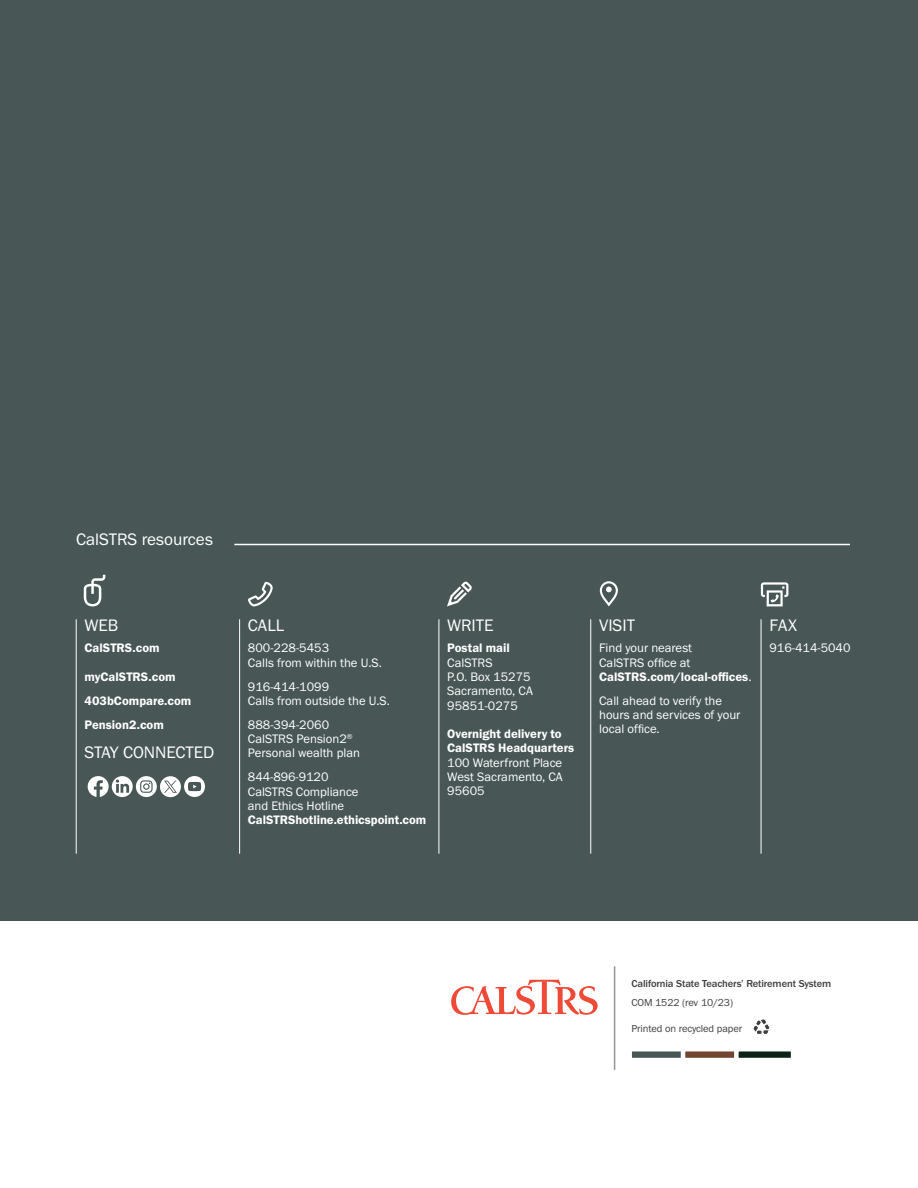
<style>
.page{position:relative;width:918px;height:1188px;background:#fff}
.page>*{position:absolute;margin:0;border:0;box-sizing:border-box;transform-origin:0 0}
.t1{font:17.25px "Franklin Gothic URW Boo";color:#fff}
.t2{font:12.75px/14.2px "Franklin Gothic URW Boo";color:#fff}
.t3{font:12.75px "Franklin Gothic URW Dem";color:#fff}
.t4{font:500 10.5px "Franklin Gothic URW";letter-spacing:-.01em;color:#3e3e3f}
.t5{font:10.5px "Franklin Gothic URW Boo";letter-spacing:-.01em;color:#3e3e3f}
.s1{font-family:"Franklin Gothic URW Dem"}
</style>
<div class="page">
<div style="left:0;top:0;width:918px;height:920px;background:#485756"></div>
<hr style="left:76px;top:619px;width:1px;height:235px;background:#fff">
<hr style="left:239px;top:619px;width:1px;height:235px;background:#fff">
<hr style="left:439px;top:619px;width:1px;height:235px;background:#fff">
<hr style="left:591px;top:619px;width:1px;height:235px;background:#fff">
<hr style="left:761px;top:619px;width:1px;height:235px;background:#fff">
<hr style="left:234px;top:544px;width:616px;height:1px;background:#fff">
<hr style="left:614px;top:966px;width:1px;height:104px;background:#939598">
<svg style="left:753px;top:1019px;width:17px;height:16px"></svg>
<svg style="left:631px;top:1051px;width:160px;height:7px"></svg>
<svg style="left:84px;top:575px;width:21px;height:31px"></svg>
<svg style="left:761px;top:582px;width:27px;height:24px"></svg>
<svg style="left:447px;top:582px;width:25px;height:24px"></svg>
<svg style="left:248px;top:582px;width:25px;height:24px"></svg>
<svg style="left:600px;top:581px;width:18px;height:25px"></svg>
<svg style="left:451px;top:980px;width:147px;height:35px"></svg>
<svg style="left:88px;top:776px;width:117px;height:21px"></svg>
<h2 class="t1" style="left:76px;top:528px;width:139px">CalSTRS resources</h2>
<h2 class="t1" style="left:85px;top:615px;width:35px">WEB</h2>
<p class="t3" style="left:85px;top:640px;width:77px">CalSTRS.com</p>
<p class="t3" style="left:85px;top:669px;width:93px">myCalSTRS.com</p>
<p class="t3" style="left:85px;top:693px;width:108px">403bCompare.com</p>
<p class="t3" style="left:85px;top:717px;width:81px">Pension2.com</p>
<h2 class="t1" style="left:85px;top:742px;width:131px">STAY CONNECTED</h2>
<h2 class="t1" style="left:248px;top:615px;width:38px">CALL</h2>
<p class="t2" style="left:248px;top:641px;width:136px">800-228-5453<br>Calls from within the U.S.</p>
<p class="t2" style="left:248px;top:679px;width:144px">916-414-1099<br>Calls from outside the U.S.</p>
<p class="t2" style="left:248px;top:717px;width:114px">888-394-2060<br>CalSTRS Pension2<sup>®<br></sup>Personal wealth plan</p>
<p class="t2" style="left:248px;top:770px;width:112px">844-896-9120<br>CalSTRS Compliance and Ethics Hotline</p>
<p class="t3" style="left:248px;top:812px;width:180px">CalSTRShotline.ethicspoint.com</p>
<h2 class="t1" style="left:447px;top:615px;width:48px">WRITE</h2>
<p class="t2" style="left:447px;top:641px;width:87px"><span class="s1">Postal mail<br></span>CalSTRS<br>P.O. Box 15275<br>Sacramento, CA<br>95851-0275</p>
<p class="t2" style="left:447px;top:726px;width:129px"><span class="s1">Overnight delivery to<br>CalSTRS Headquarters<br></span>100 Waterfront Place<br>West Sacramento, CA<br>95605</p>
<h2 class="t1" style="left:599px;top:615px;width:37px">VISIT</h2>
<p class="t2" style="left:599px;top:641px;width:154px">Find your nearest<br>CalSTRS office at<br><span class="s1">CalSTRS.com/local-offices</span>.</p>
<p class="t2" style="left:599px;top:693px;width:143px">Call ahead to verify the hours and services of your local office.</p>
<h2 class="t1" style="left:769px;top:615px;width:29px">FAX</h2>
<p class="t2" style="left:769px;top:641px;width:83px">916-414-5040</p>
<p class="t4" style="left:632px;top:977px;width:201px">California State Teachers’ Retirement System</p>
<p class="t5" style="left:632px;top:996px;width:103px">COM 1522 (rev 10/23)</p>
<p class="t5" style="left:632px;top:1022px;width:112px">Printed on recycled paper</p>
</div>
